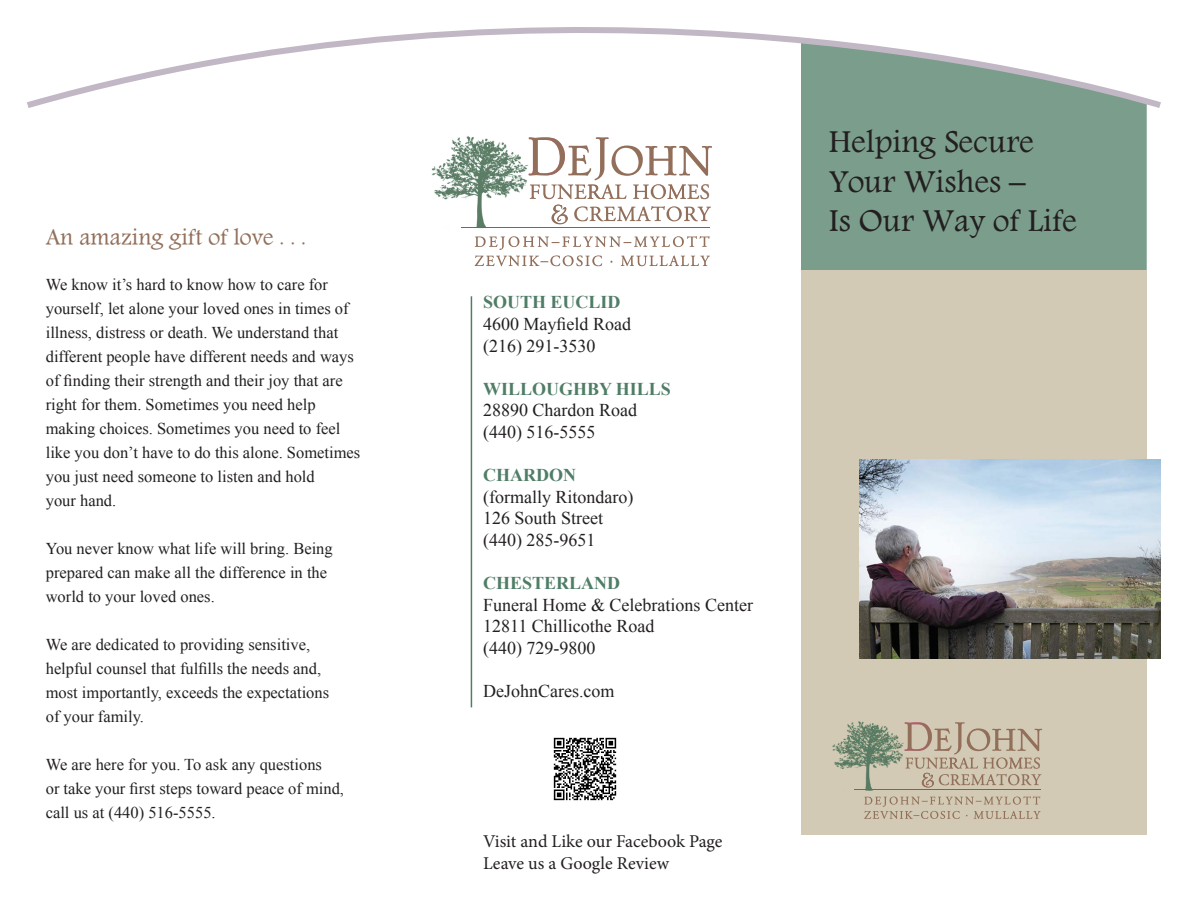
<style>
.page{position:relative;width:1188px;height:918px;background:#fff}
.page>*{position:absolute;margin:0;border:0;box-sizing:border-box;transform-origin:0 0}
.t1{font:33px/39.6px "Andalus";color:#231f20}
.t2{font:24px "Andalus";color:#926f5a}
.t3{font:18px "Times New Roman";color:#231f20}
.t4{font:18px/21.6px "Minion Pro";color:#231f20}
.t5{font:700 18px "Times New Roman";color:#4f7d66}
.t6{font:16.5px/24px "Times New Roman";color:#231f20}
</style>
<div class="page">
<img style="left:431px;top:136px;width:98px;height:93px">
<svg style="left:529px;top:137px;width:183px;height:87px"></svg>
<hr style="left:461px;top:227px;width:249px;height:1px;background:#55775e">
<svg style="left:475px;top:236px;width:235px;height:30px"></svg>
<img style="left:553px;top:737px;width:64px;height:64px">
<div style="left:801px;top:113px;width:346px;height:157px;background:#7b9d8c"></div>
<div style="left:801px;top:270px;width:346px;height:564px;background:#d2cab4"></div>
<hr style="left:471px;top:296px;width:1px;height:411px;background:#4f7d66">
<svg style="left:27px;top:27px;width:1134px;height:86px"></svg>
<img style="left:860px;top:459px;width:301px;height:199px">
<img style="left:832px;top:721px;width:73px;height:70px">
<svg style="left:905px;top:722px;width:137px;height:66px"></svg>
<hr style="left:854px;top:789px;width:187px;height:1px;background:#55775e">
<svg style="left:864px;top:796px;width:177px;height:23px"></svg>
<p class="t2" style="left:46px;top:219px;width:262px">An amazing gift of love . . .</p>
<p class="t6" style="left:46px;top:272px;width:316px">We know it’s hard to know how to care for yourself, let alone your loved ones in times of illness, distress or death. We understand that different people have different needs and ways of finding their strength and their joy that are right for them. Sometimes you need help making choices. Sometimes you need to feel like you don’t have to do this alone. Sometimes you just need someone to listen and hold<br>your hand.</p>
<p class="t6" style="left:46px;top:536px;width:289px">You never know what life will bring. Being prepared can make all the difference in the world to your loved ones.</p>
<p class="t6" style="left:46px;top:632px;width:285px">We are dedicated to providing sensitive, helpful counsel that fulfills the needs and, most importantly, exceeds the expectations of your family.</p>
<p class="t6" style="left:46px;top:752px;width:300px">We are here for you. To ask any questions<br>or take your first steps toward peace of mind, call us at (440) 516-5555.</p>
<p class="t5" style="left:483px;top:290px;width:139px">SOUTH EUCLID</p>
<p class="t3" style="left:483px;top:312px;width:149px">4600 Mayfield Road</p>
<p class="t3" style="left:483px;top:334px;width:114px">(216) 291-3530</p>
<p class="t5" style="left:483px;top:376px;width:189px">WILLOUGHBY HILLS</p>
<p class="t3" style="left:483px;top:398px;width:155px">28890 Chardon Road</p>
<p class="t3" style="left:483px;top:420px;width:114px">(440) 516-5555</p>
<p class="t5" style="left:483px;top:463px;width:94px">CHARDON</p>
<p class="t3" style="left:483px;top:485px;width:152px">(formally Ritondaro)</p>
<p class="t3" style="left:483px;top:506px;width:122px">126 South Street</p>
<p class="t3" style="left:483px;top:528px;width:114px">(440) 285-9651</p>
<p class="t5" style="left:483px;top:571px;width:139px">CHESTERLAND</p>
<p class="t3" style="left:483px;top:593px;width:271px">Funeral Home &amp; Celebrations Center</p>
<p class="t3" style="left:483px;top:614px;width:173px">12811 Chillicothe Road</p>
<p class="t3" style="left:483px;top:636px;width:114px">(440) 729-9800</p>
<p class="t3" style="left:483px;top:679px;width:133px">DeJohnCares.com</p>
<p class="t4" style="left:483px;top:831px;width:241px">Visit and Like our Facebook Page<br>Leave us a Google Review</p>
<p class="t1" style="left:829px;top:123px;width:250px">Helping Secure<br>Your Wishes –<br>Is Our Way of Life</p>
</div>
